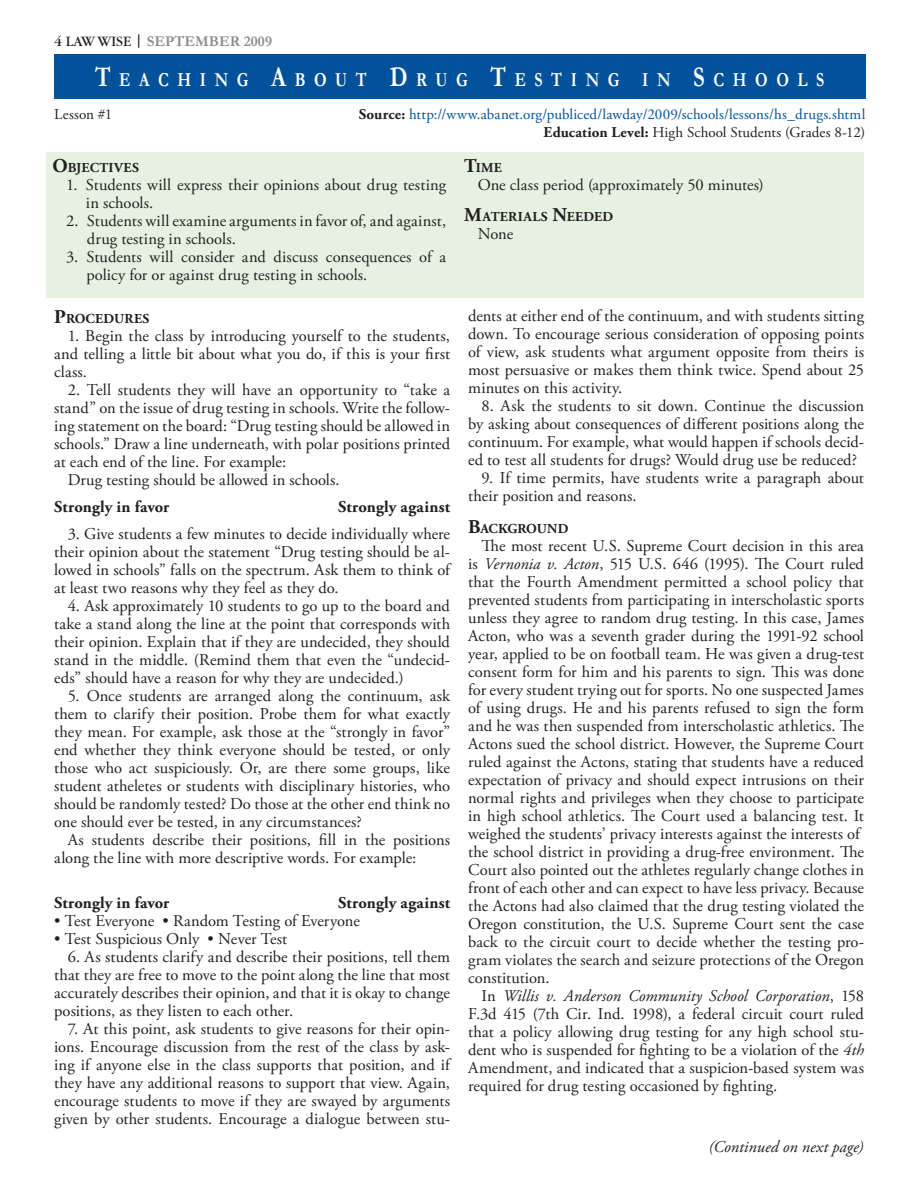
<style>
.page{position:relative;width:918px;height:1188px;background:#fff}
.page>*{position:absolute;margin:0;border:0;box-sizing:border-box;transform-origin:0 0}
.Bar_Headline{font:700 19.95px "Garamond";letter-spacing:.535em;color:#fff;scale:.8 1}
.Body{font:16.5px/18px "Adobe Garamond Pro";color:#231f20;text-align:justify}
.Body-2{font:700 16.5px "Adobe Garamond Pro";letter-spacing:.01em;color:#231f20}
.Body-3{font:italic 16.5px "Adobe Garamond Pro";letter-spacing:.005em;color:#231f20}
.Source{font:15px "Adobe Garamond Pro";letter-spacing:.005em;color:#01529a}
.Source-2{font:15px "Adobe Garamond Pro";letter-spacing:.01em;color:#231f20}
.t1{font:700 15px "Garamond";color:#8a8c8f}
.Outline_1{font:700 13.65px "Adobe Garamond Pro";letter-spacing:.015em;color:#231f20}
.Outline_1-2{font:700 13.65px "Adobe Garamond Pro";letter-spacing:-.01em;color:#231f20}
.s1{font-weight:400;color:#231f20}
.s2{color:#231f20}
.s3{font-size:28.5px}
.s4{font-weight:700;color:#231f20}
.s5{font-weight:700}
.s6{font-size:19.5px}
.s7{font-style:italic}
</style>
<div class="page">
<div style="left:54px;top:54px;width:811px;height:45px;background:#01529a"></div>
<div style="left:46px;top:152px;width:818px;height:145px;background:#e7f1e2"></div>
<p class="t1" style="left:54px;top:32px;width:220px"><span class="s1">4 LAW WISE</span> <span class="s2">|</span> SEPTEMBER 2009</p>
<p class="Bar_Headline" style="left:95px;top:68px;width:912px"><span class="s3">T</span>EACHING <span class="s3">A</span>BOUT <span class="s3">D</span>RUG <span class="s3">T</span>ESTING IN <span class="s3">S</span>CHOOLS</p>
<p class="Source-2" style="left:54px;top:105px;width:60px">Lesson #1</p>
<p class="Source" style="left:359px;top:105px;width:508px"><span class="s4">Source:</span> http://www.abanet.org/publiced/lawday/2009/schools/lessons/hs_drugs.shtml</p>
<p class="Source-2" style="left:543px;top:123px;width:323px"><span class="s5">Education Level:</span> High School Students (Grades 8-12)</p>
<p class="Outline_1" style="left:52px;top:160px;width:88px"><span class="s6">O</span>BJECTIVES</p>
<p class="Body" style="left:86px;top:176px;width:362px;text-indent:-20px">1. Students will express their opinions about drug testing in schools.</p>
<p class="Body" style="left:87px;top:212px;width:361px;text-indent:-21px">2. Students will examine arguments in favor of, and against, drug testing in schools.</p>
<p class="Body" style="left:86px;top:248px;width:361px;text-indent:-20px">3. Students will consider and discuss consequences of a policy for or against drug testing in schools.</p>
<p class="Outline_1" style="left:54px;top:311px;width:97px"><span class="s6">P</span>ROCEDURES</p>
<p class="Body" style="left:54px;top:328px;width:397px;text-indent:14px">1. Begin the class by introducing yourself to the students, and telling a little bit about what you do, if this is your first class.</p>
<p class="Body" style="left:54px;top:382px;width:398px;text-indent:14px">2. Tell students they will have an opportunity to “take a stand” on the issue of drug testing in schools. Write the follow&shy;ing statement on the board: “Drug testing should be allowed in schools.” Draw a line underneath, with polar positions printed at each end of the line. For example:</p>
<p class="Body" style="left:68px;top:472px;width:273px">Drug testing should be allowed in schools.</p>
<p class="Body-2" style="left:54px;top:498px;width:117px">Strongly in favor</p>
<p class="Body-2" style="left:338px;top:498px;width:113px">Strongly against</p>
<p class="Body" style="left:54px;top:526px;width:398px;text-indent:14px">3. Give students a few minutes to decide individually where their opinion about the statement “Drug testing should be al&shy;lowed in schools” falls on the spectrum. Ask them to think of at least two reasons why they feel as they do.</p>
<p class="Body" style="left:54px;top:598px;width:397px;text-indent:14px">4. Ask approximately 10 students to go up to the board and take a stand along the line at the point that corresponds with their opinion. Explain that if they are undecided, they should stand in the middle. (Remind them that even the “undecid&shy;eds” should have a reason for why they are undecided.)</p>
<p class="Body" style="left:54px;top:688px;width:397px;text-indent:14px">5. Once students are arranged along the continuum, ask them to clarify their position. Probe them for what exactly they mean. For example, ask those at the “strongly in favor” end whether they think everyone should be tested, or only those who act suspiciously. Or, are there some groups, like student atheletes or students with disciplinary histories, who should be randomly tested? Do those at the other end think no one should ever be tested, in any circumstances?</p>
<p class="Body" style="left:54px;top:832px;width:397px;text-indent:14px">As students describe their positions, fill in the positions along the line with more descriptive words. For example:</p>
<p class="Body-2" style="left:54px;top:894px;width:117px">Strongly in favor</p>
<p class="Body-2" style="left:338px;top:894px;width:113px">Strongly against</p>
<p class="Body" style="left:54px;top:913px;width:307px">• Test Everyone • Random Testing of Everyone</p>
<p class="Body" style="left:54px;top:931px;width:235px">• Test Suspicious Only • Never Test</p>
<p class="Body" style="left:54px;top:949px;width:397px;text-indent:14px">6. As students clarify and describe their positions, tell them that they are free to move to the point along the line that most accurately describes their opinion, and that it is okay to change positions, as they listen to each other.</p>
<p class="Body" style="left:54px;top:1021px;width:397px;text-indent:14px">7. At this point, ask students to give reasons for their opin&shy;ions. Encourage discussion from the rest of the class by ask&shy;ing if anyone else in the class supports that position, and if they have any additional reasons to support that view. Again, encourage students to move if they are swayed by arguments given by other students. Encourage a dialogue between stu-</p>
<p class="Outline_1" style="left:464px;top:160px;width:39px"><span class="s6">T</span>IME</p>
<p class="Body" style="left:478px;top:176px;width:288px">One class period (approximately 50 minutes)</p>
<p class="Outline_1" style="left:464px;top:209px;width:150px"><span class="s6">M</span>ATERIALS <span class="s6">N</span>EEDED</p>
<p class="Body" style="left:478px;top:226px;width:37px">None</p>
<p class="Body" style="left:468px;top:308px;width:397px">dents at either end of the continuum, and with students sitting down. To encourage serious consideration of opposing points of view, ask students what argument opposite from theirs is most persuasive or makes them think twice. Spend about 25 minutes on this activity.</p>
<p class="Body" style="left:468px;top:398px;width:397px;text-indent:14px">8. Ask the students to sit down. Continue the discussion by asking about consequences of different positions along the continuum. For example, what would happen if schools decid&shy;ed to test all students for drugs? Would drug use be reduced?</p>
<p class="Body" style="left:468px;top:470px;width:397px;text-indent:14px">9. If time permits, have students write a paragraph about their position and reasons.</p>
<p class="Outline_1-2" style="left:468px;top:521px;width:102px"><span class="s6">B</span>ACKGROUND</p>
<p class="Body" style="left:468px;top:537px;width:398px;text-indent:14px">The most recent U.S. Supreme Court decision in this area is <span class="s7">Vernonia v. Acton</span>, 515 U.S. 646 (1995). The Court ruled that the Fourth Amendment permitted a school policy that prevented students from participating in interscholastic sports unless they agree to random drug testing. In this case, James Acton, who was a seventh grader during the 1991-92 school year, applied to be on football team. He was given a drug-test consent form for him and his parents to sign. This was done for every student trying out for sports. No one suspected James of using drugs. He and his parents refused to sign the form and he was then suspended from interscholastic athletics. The Actons sued the school district. However, the Supreme Court ruled against the Actons, stating that students have a reduced expectation of privacy and should expect intrusions on their normal rights and privileges when they choose to participate in high school athletics. The Court used a balancing test. It weighed the students’ privacy interests against the interests of</p>
<p class="Body" style="left:468px;top:843px;width:397px">the school district in providing a drug-free environment. The Court also pointed out the athletes regularly change clothes in front of each other and can expect to have less privacy. Because the Actons had also claimed that the drug testing violated the Oregon constitution, the U.S. Supreme Court sent the case back to the circuit court to decide whether the testing pro&shy;gram violates the search and seizure protections of the Oregon constitution.</p>
<p class="Body" style="left:468px;top:987px;width:397px;text-indent:13px">In <span class="s7">Willis v. Anderson Community School Corporation</span>, 158<br>F.3d 415 (7th Cir. Ind. 1998), a federal circuit court ruled that a policy allowing drug testing for any high school stu&shy;dent who is suspended for fighting to be a violation of the <span class="s7">4th </span>Amendment, and indicated that a suspicion-based system was required for drug testing occasioned by fighting.</p>
<p class="Body-3" style="left:709px;top:1137px;width:156px">(Continued on next page)</p>
</div>
